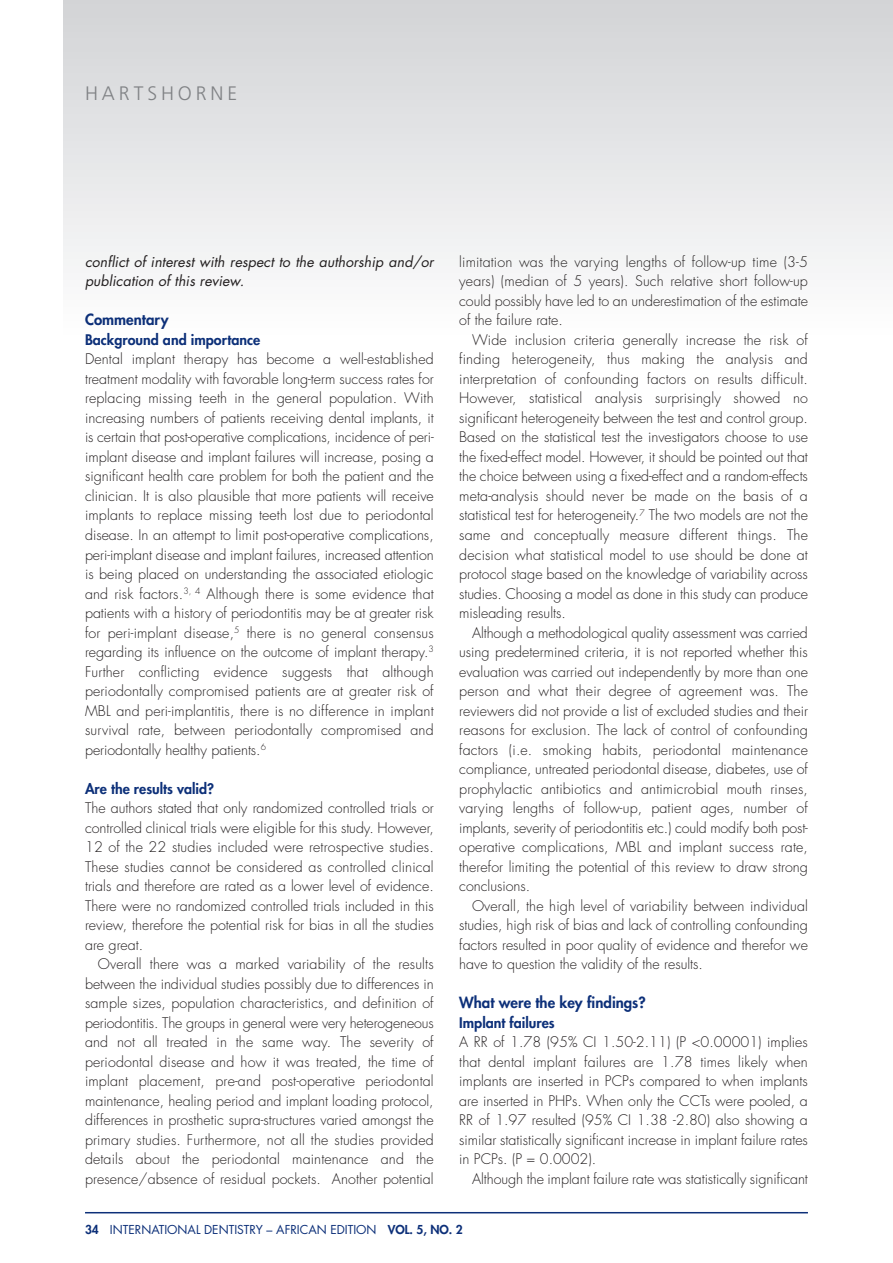
<style>
.page{position:relative;width:893px;height:1263px;background:#fff}
.page>*{position:absolute;margin:0;border:0;box-sizing:border-box;transform-origin:0 0}
.t1{font:300 19.5px "Frutiger";letter-spacing:.2em;color:#808285}
.t2{font:800 15px "Futura";color:#0d3079}
.t3{font:300 14.25px/19.5px "Futura";color:#231f20;text-align:justify}
.t4{font:italic 14.25px/19.5px "Futura";letter-spacing:.005em;color:#231f20}
.t5{font:800 14.25px "Futura";color:#0d3079}
.t6{font:12px "Futura";color:#0d3079}
.s1{font-weight:800}
</style>
<div class="page">
<div style="left:64px;top:0;width:829px;height:334px;background:linear-gradient(to bottom,#d2d3d6,#fdfdfe)"></div>
<hr style="left:85px;top:1212px;width:723px;height:1px;background:#0d3079">
<h1 class="t1" style="left:85px;top:85px;width:154px">HARTSHORNE</h1>
<p class="t4" style="left:85px;top:253px;width:350px">conflict of interest with respect to the authorship and/or publication of this review.</p>
<p class="t2" style="left:85px;top:313px;width:85px">Commentary</p>
<p class="t5" style="left:85px;top:333px;width:177px">Background and importance</p>
<p class="t3" style="left:85px;top:351px;width:350px">Dental implant therapy has become a well-established treatment modality with favorable long-term success rates for replacing missing teeth in the general population. With increasing numbers of patients receiving dental implants, it is certain that post-operative complications, incidence of peri&shy;implant disease and implant failures will increase, posing a significant health care problem for both the patient and the clinician. It is also plausible that more patients will receive implants to replace missing teeth lost due to periodontal disease. In an attempt to limit post-operative complications, peri-implant disease and implant failures, increased attention is being placed on understanding the associated etiologic and risk factors.<sup>3,</sup> <sup>4</sup> Although there is some evidence that patients with a history of periodontitis may be at greater risk for peri-implant disease,<sup>5</sup> there is no general consensus regarding its influence on the outcome of implant therapy.<sup>3<br></sup>Further conflicting evidence suggests that although periodontally compromised patients are at greater risk of MBL and peri-implantitis, there is no difference in implant survival rate, between periodontally compromised and periodontally healthy patients.<sup>6</sup></p>
<p class="t5" style="left:85px;top:781px;width:131px">Are the results valid?</p>
<p class="t3" style="left:85px;top:799px;width:350px">The authors stated that only randomized controlled trials or controlled clinical trials were eligible for this study. However, 12 of the 22 studies included were retrospective studies.<br>These studies cannot be considered as controlled clinical trials and therefore are rated as a lower level of evidence.<br>There were no randomized controlled trials included in this review, therefore the potential risk for bias in all the studies are great.</p>
<p class="t3" style="left:85px;top:955px;width:350px;text-indent:13px">Overall there was a marked variability of the results between the individual studies possibly due to differences in sample sizes, population characteristics, and definition of periodontitis. The groups in general were very heterogeneous and not all treated in the same way. The severity of periodontal disease and how it was treated, the time of implant placement, pre-and post-operative periodontal maintenance, healing period and implant loading protocol, differences in prosthetic supra-structures varied amongst the primary studies. Furthermore, not all the studies provided details about the periodontal maintenance and the presence/absence of residual pockets. Another potential</p>
<p class="t3" style="left:459px;top:253px;width:350px">limitation was the varying lengths of follow-up time (3-5 years) (median of 5 years). Such relative short follow-up could possibly have led to an underestimation of the estimate of the failure rate.</p>
<p class="t3" style="left:459px;top:331px;width:350px;text-indent:13px">Wide inclusion criteria generally increase the risk of finding heterogeneity, thus making the analysis and interpretation of confounding factors on results difficult.<br>However, statistical analysis surprisingly showed no significant heterogeneity between the test and control group.<br>Based on the statistical test the investigators choose to use the fixed-effect model. However, it should be pointed out that the choice between using a fixed-effect and a random-effects meta-analysis should never be made on the basis of a statistical test for heterogeneity.<sup>7</sup> The two models are not the same and conceptually measure different things. The decision what statistical model to use should be done at protocol stage based on the knowledge of variability across studies. Choosing a model as done in this study can produce misleading results.</p>
<p class="t3" style="left:459px;top:624px;width:350px;text-indent:13px">Although a methodological quality assessment was carried using predetermined criteria, it is not reported whether this evaluation was carried out independently by more than one person and what their degree of agreement was. The reviewers did not provide a list of excluded studies and their reasons for exclusion. The lack of control of confounding factors (i.e. smoking habits, periodontal maintenance compliance, untreated periodontal disease, diabetes, use of prophylactic antibiotics and antimicrobial mouth rinses, varying lengths of follow-up, patient ages, number of implants, severity of periodontitis etc.) could modify both post&shy;operative complications, MBL and implant success rate, therefor limiting the potential of this review to draw strong conclusions.</p>
<p class="t3" style="left:459px;top:897px;width:350px;text-indent:13px">Overall, the high level of variability between individual studies, high risk of bias and lack of controlling confounding factors resulted in poor quality of evidence and therefor we have to question the validity of the results.</p>
<p class="t2" style="left:459px;top:995px;width:188px">What were the key findings?</p>
<p class="t5" style="left:459px;top:1015px;width:97px">Implant failures</p>
<p class="t3" style="left:459px;top:1033px;width:350px">A RR of 1.78 (95% CI 1.50-2.11) (P &lt;0.00001) implies that dental implant failures are 1.78 times likely when implants are inserted in PCPs compared to when implants are inserted in PHPs. When only the CCTs were pooled, a RR of 1.97 resulted (95% CI 1.38 -2.80) also showing a similar statistically significant increase in implant failure rates in PCPs. (P = 0.0002).</p>
<p class="t3" style="left:472px;top:1170px;width:337px">Although the implant failure rate was statistically significant</p>
<p class="t6" style="left:85px;top:1224px;width:379px"><span class="s1">34</span> INTERNATIONAL DENTISTRY – AFRICAN EDITION <span class="s1">VOL. 5, NO. 2</span></p>
</div>
